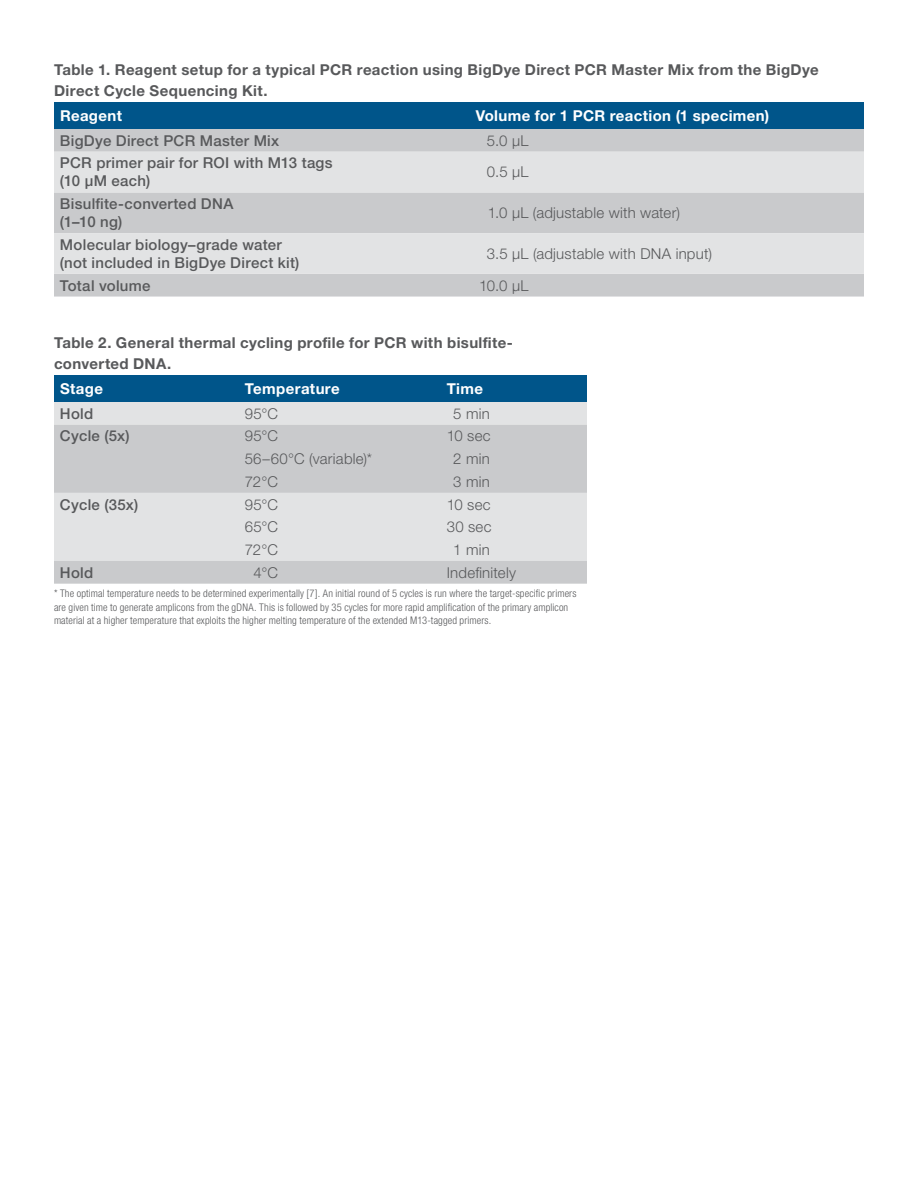
<style>
.page{position:relative;width:918px;height:1188px;background:#fff}
.page>*{position:absolute;margin:0;border:0;box-sizing:border-box;transform-origin:0 0}
.t1{font:500 15px/18px "Helvetica Neue LTW1 G";letter-spacing:.02em;color:#58595b}
.t2{font:700 15px/21px "Helvetica Neue LTW1 G";letter-spacing:.025em;color:#58595b}
.t3{font:300 15px "Helvetica Neue LTW1 G";letter-spacing:.015em;color:#58595b}
.t4{font:700 15px "Helvetica Neue LTW1 G";letter-spacing:.025em;color:#fff}
.t5{font:300 condensed 10.5px/13.5px "Helvetica Neue LTW1 G";letter-spacing:.01em;color:#58595b}
</style>
<div class="page">
<div style="left:54px;top:102px;width:810px;height:27px;background:#00558a"></div>
<div style="left:54px;top:129px;width:810px;height:168px;background:#c9cacc"></div>
<svg style="left:54px;top:152px;width:810px;height:122px;background:#d9dadc"></svg>
<div style="left:54px;top:375px;width:533px;height:27px;background:#00558a"></div>
<div style="left:54px;top:402px;width:533px;height:23px;background:#e2e3e4"></div>
<svg style="left:54px;top:425px;width:533px;height:159px;background:#d3d4d6"></svg>
<h1 class="t2" style="left:54px;top:59px;width:766px">Table 1. Reagent setup for a typical PCR reaction using BigDye Direct PCR Master Mix from the BigDye<br>Direct Cycle Sequencing Kit.</h1>
<h1 class="t4" style="left:60px;top:106px;width:63px">Reagent</h1>
<h1 class="t4" style="left:476px;top:106px;width:295px">Volume for 1 PCR reaction (1 specimen)</h1>
<h1 class="t1" style="left:60px;top:131px;width:221px">BigDye Direct PCR Master Mix</h1>
<h1 class="t3" style="left:487px;top:131px;width:43px">5.0 µL</h1>
<h1 class="t1" style="left:60px;top:154px;width:274px">PCR primer pair for ROI with M13 tags (10 µM each)</h1>
<h1 class="t3" style="left:487px;top:163px;width:43px">0.5 µL</h1>
<h1 class="t1" style="left:60px;top:195px;width:175px">Bisulfite-converted DNA (1–10 ng)</h1>
<h1 class="t3" style="left:488px;top:204px;width:194px">1.0 µL (adjustable with water)</h1>
<h1 class="t1" style="left:60px;top:236px;width:241px">Molecular biology–grade water (not included in BigDye Direct kit)</h1>
<h1 class="t3" style="left:487px;top:244px;width:227px">3.5 µL (adjustable with DNA input)</h1>
<h1 class="t1" style="left:60px;top:276px;width:92px">Total volume</h1>
<h1 class="t3" style="left:479px;top:276px;width:51px">10.0 µL</h1>
<h1 class="t2" style="left:54px;top:332px;width:460px">Table 2. General thermal cycling profile for PCR with bisulfite&shy;converted DNA.</h1>
<h1 class="t4" style="left:60px;top:379px;width:44px">Stage</h1>
<h1 class="t4" style="left:245px;top:379px;width:96px">Temperature</h1>
<h1 class="t4" style="left:447px;top:379px;width:38px">Time</h1>
<h1 class="t1" style="left:60px;top:404px;width:35px">Hold</h1>
<h1 class="t3" style="left:245px;top:404px;width:35px">95°C</h1>
<h1 class="t3" style="left:453px;top:404px;width:38px">5 min</h1>
<h1 class="t1" style="left:60px;top:427px;width:71px">Cycle (5x)</h1>
<h1 class="t3" style="left:245px;top:427px;width:35px">95°C</h1>
<h1 class="t3" style="left:447px;top:427px;width:45px">10 sec</h1>
<h1 class="t3" style="left:245px;top:450px;width:129px">56–60°C (variable)*</h1>
<h1 class="t3" style="left:453px;top:450px;width:38px">2 min</h1>
<h1 class="t3" style="left:245px;top:472px;width:35px">72°C</h1>
<h1 class="t3" style="left:453px;top:472px;width:38px">3 min</h1>
<h1 class="t1" style="left:60px;top:495px;width:80px">Cycle (35x)</h1>
<h1 class="t3" style="left:245px;top:495px;width:35px">95°C</h1>
<h1 class="t3" style="left:447px;top:495px;width:45px">10 sec</h1>
<h1 class="t3" style="left:245px;top:518px;width:35px">65°C</h1>
<h1 class="t3" style="left:447px;top:518px;width:46px">30 sec</h1>
<h1 class="t3" style="left:245px;top:540px;width:35px">72°C</h1>
<h1 class="t3" style="left:453px;top:540px;width:38px">1 min</h1>
<h1 class="t1" style="left:60px;top:563px;width:35px">Hold</h1>
<h1 class="t3" style="left:253px;top:563px;width:26px">4°C</h1>
<h1 class="t3" style="left:447px;top:563px;width:71px">Indefinitely</h1>
<p class="t5" style="left:54px;top:587px;width:524px">* The optimal temperature needs to be determined experimentally [7]. An initial round of 5 cycles is run where the target-specific primers are given time to generate amplicons from the gDNA. This is followed by 35 cycles for more rapid amplification of the primary amplicon material at a higher temperature that exploits the higher melting temperature of the extended M13-tagged primers.</p>
</div>
